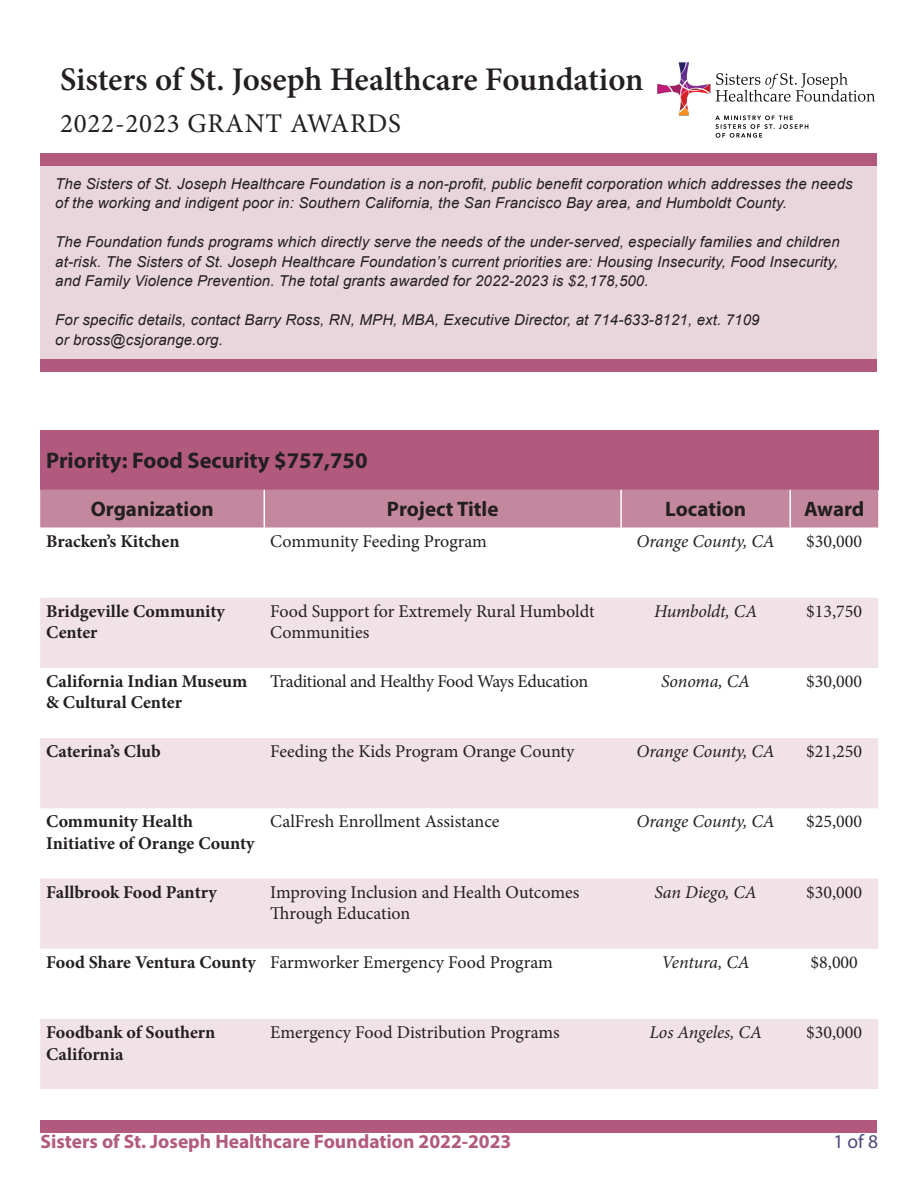
<style>
.page{position:relative;width:918px;height:1188px;background:#fff}
.page>*{position:absolute;margin:0;border:0;box-sizing:border-box;transform-origin:0 0}
.t1{font:600 33px "Minion Pro";letter-spacing:-.005em;color:#231f20}
.t2{font:27px "Minion Pro";letter-spacing:.03em;color:#231f20}
.t3{font:700 22.5px "Myriad Pro";color:#231f20}
.t4{font:700 21px "Myriad Pro";color:#231f20}
.t5{font:700 19.5px "Myriad Pro";color:#b15a7e}
.t6{font:19.5px "Myriad Pro";color:#4f487a}
.t7{font:18px/21.6px "Minion Pro";letter-spacing:-.005em;color:#231f20}
.t8{font:700 18px/21px "Minion Pro";color:#231f20}
.t9{font:italic 18px "Minion Pro";letter-spacing:-.01em;color:#231f20}
.t10{font:italic 15px/19.5px "Arial";letter-spacing:.01em;color:#231f20}
</style>
<div class="page">
<div style="left:40px;top:161px;width:838px;height:200px;background:#e9d6dc"></div>
<div style="left:40px;top:154px;width:838px;height:12px;background:#b15a7e"></div>
<div style="left:40px;top:359px;width:838px;height:13px;background:#b15a7e"></div>
<div style="left:40px;top:430px;width:838px;height:60px;background:#b15a7e"></div>
<div style="left:40px;top:490px;width:838px;height:38px;background:#c4889e"></div>
<svg style="left:40px;top:598px;width:838px;height:491px;fill:#f0e2e7"></svg>
<hr style="left:264px;top:490px;width:1px;height:38px;background:#fff">
<hr style="left:620px;top:490px;width:2px;height:38px;background:#fff">
<hr style="left:790px;top:490px;width:1px;height:38px;background:#fff">
<img style="left:633px;top:62px;width:245px;height:98px">
<div style="left:40px;top:1120px;width:838px;height:13px;background:#b15a7e"></div>
<p class="t1" style="left:60px;top:57px;width:585px">Sisters of St. Joseph Healthcare Foundation</p>
<p class="t2" style="left:60px;top:106px;width:343px">2022-2023 GRANT AWARDS</p>
<p class="t10" style="left:55px;top:174px;width:799px">The Sisters of St. Joseph Healthcare Foundation is a non-profit, public benefit corporation which addresses the needs of the working and indigent poor in: Southern California, the San Francisco Bay area, and Humboldt County.</p>
<p class="t10" style="left:55px;top:232px;width:786px;text-align:justify">The Foundation funds programs which directly serve the needs of the under-served, especially families and children at-risk. The Sisters of St. Joseph Healthcare Foundation’s current priorities are: Housing Insecurity, Food Insecurity, and Family Violence Prevention. The total grants awarded for 2022-2023 is $2,178,500.</p>
<p class="t10" style="left:55px;top:310px;width:706px">For specific details, contact Barry Ross, RN, MPH, MBA, Executive Director, at 714-633-8121, ext. 7109 or bross@csjorange.org.</p>
<p class="t3" style="left:46px;top:446px;width:323px">Priority: Food Security $757,750</p>
<p class="t4" style="left:91px;top:496px;width:125px">Organization</p>
<p class="t4" style="left:387px;top:496px;width:113px">Project Title</p>
<p class="t4" style="left:665px;top:496px;width:83px">Location</p>
<p class="t4" style="left:804px;top:496px;width:62px">Award</p>
<p class="t8" style="left:46px;top:530px;width:135px">Bracken’s Kitchen</p>
<p class="t7" style="left:270px;top:530px;width:218px">Community Feeding Program</p>
<p class="t9" style="left:637px;top:529px;width:140px">Orange County, CA</p>
<p class="t7" style="left:806px;top:530px;width:57px">$30,000</p>
<p class="t8" style="left:46px;top:600px;width:180px">Bridgeville Community<br>Center</p>
<p class="t7" style="left:270px;top:600px;width:326px">Food Support for Extremely Rural Humboldt<br>Communities</p>
<p class="t9" style="left:654px;top:599px;width:105px">Humboldt, CA</p>
<p class="t7" style="left:806px;top:600px;width:57px">$13,750</p>
<p class="t8" style="left:46px;top:671px;width:203px">California Indian Museum &amp; Cultural Center</p>
<p class="t7" style="left:270px;top:671px;width:319px">Traditional and Healthy Food Ways Education</p>
<p class="t9" style="left:661px;top:669px;width:91px">Sonoma, CA</p>
<p class="t7" style="left:806px;top:671px;width:57px">$30,000</p>
<p class="t8" style="left:46px;top:741px;width:116px">Caterina’s Club</p>
<p class="t7" style="left:270px;top:741px;width:306px">Feeding the Kids Program Orange County</p>
<p class="t9" style="left:637px;top:739px;width:140px">Orange County, CA</p>
<p class="t7" style="left:806px;top:741px;width:57px">$21,250</p>
<p class="t8" style="left:46px;top:811px;width:210px;line-height:21.6px">Community Health<br>Initiative of Orange County</p>
<p class="t7" style="left:270px;top:811px;width:231px">CalFresh Enrollment Assistance</p>
<p class="t9" style="left:637px;top:809px;width:140px">Orange County, CA</p>
<p class="t7" style="left:806px;top:811px;width:57px">$25,000</p>
<p class="t8" style="left:46px;top:881px;width:172px">Fallbrook Food Pantry</p>
<p class="t7" style="left:270px;top:881px;width:311px">Improving Inclusion and Health Outcomes<br>Through Education</p>
<p class="t9" style="left:654px;top:880px;width:104px">San Diego, CA</p>
<p class="t7" style="left:806px;top:881px;width:57px">$30,000</p>
<p class="t8" style="left:46px;top:951px;width:211px">Food Share Ventura County</p>
<p class="t7" style="left:270px;top:951px;width:284px">Farmworker Emergency Food Program</p>
<p class="t9" style="left:662px;top:950px;width:90px">Ventura, CA</p>
<p class="t7" style="left:811px;top:951px;width:49px">$8,000</p>
<p class="t8" style="left:46px;top:1021px;width:171px;line-height:21.6px">Foodbank of Southern<br>California</p>
<p class="t7" style="left:270px;top:1022px;width:291px">Emergency Food Distribution Programs</p>
<p class="t9" style="left:649px;top:1020px;width:114px">Los Angeles, CA</p>
<p class="t7" style="left:806px;top:1022px;width:57px">$30,000</p>
<p class="t5" style="left:40px;top:1129px;width:472px">Sisters of St. Joseph Healthcare Foundation 2022-2023</p>
<p class="t6" style="left:833px;top:1129px;width:46px">1 of 8</p>
</div>
